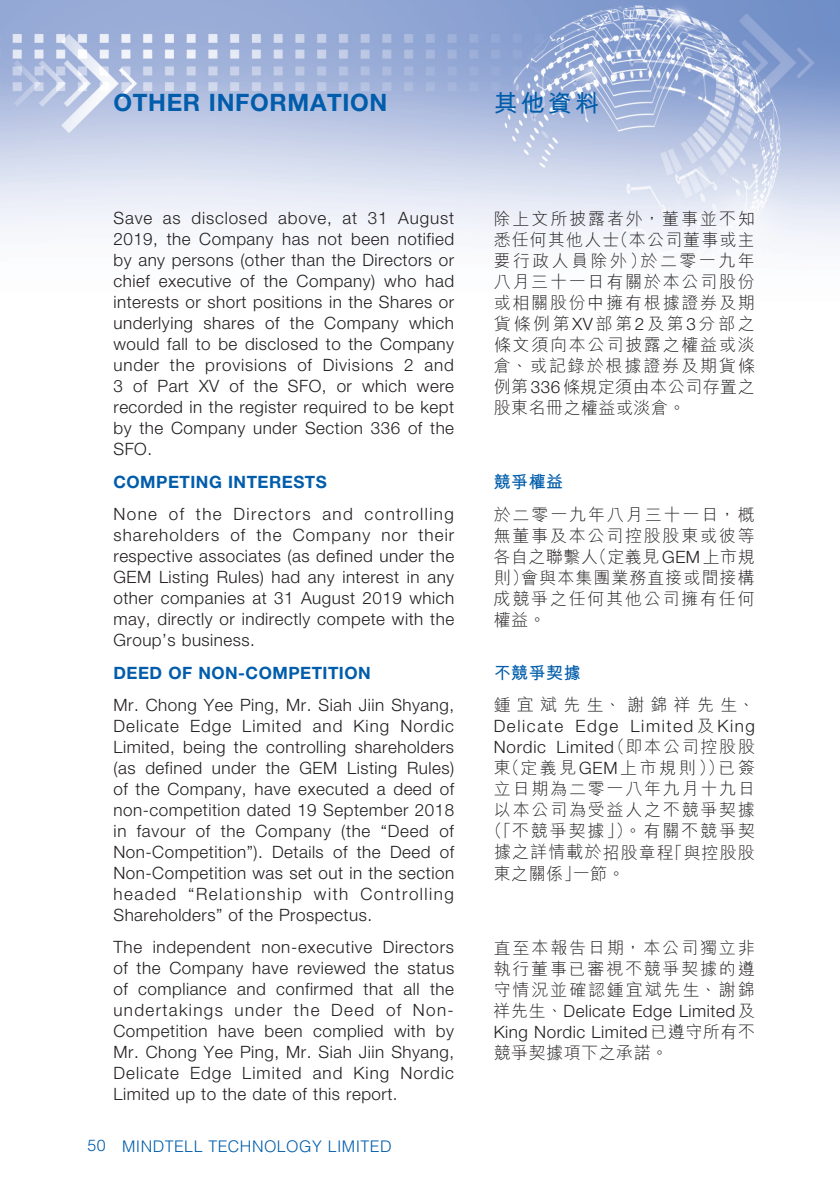
<style>
.page{position:relative;width:840px;height:1191px;background:#fff}
.page>*{position:absolute;margin:0;border:0;box-sizing:border-box;transform-origin:0 0}
.t1{font:700 24px "Helvetica Neue";color:#015dab}
.t2{font:700 24px "M Hei HK";color:#015dab}
.t3{font:300 17px/21px "Helvetica Neue";letter-spacing:.03em;color:#231f20;text-align:justify}
.t4{font:300 17px/21px "M Hei HK";letter-spacing:.105em;color:#231f20;text-align:justify}
.t5{font:300 17px/21px "Helvetica Neue";letter-spacing:.095em;color:#231f20}
.t6{font:700 17px "Helvetica Neue";letter-spacing:.03em;color:#015dab}
.t7{font:300 17px "M Hei HK";letter-spacing:.15em;color:#231f20}
.t8{font:300 17px "M Hei HK";letter-spacing:.065em;color:#231f20}
.t9{font:300 17px "M Hei HK";letter-spacing:.365em;color:#231f20}
.t10{font:300 17px "M Hei HK";letter-spacing:.03em;color:#231f20}
.t11{font:700 17px "M Hei HK";letter-spacing:.03em;color:#015dab}
.t12{font:300 16px "Helvetica";letter-spacing:.03em;color:#015dab}
.s1{font-family:"Helvetica Neue"}
.s2{font-family:"M Hei HK"}
</style>
<div class="page">
<img style="left:0;top:0;width:839px;height:251px">
<h1 class="t1" style="left:113px;top:88px;width:18px">OTHER</h1>
<h1 class="t1" style="left:209px;top:88px;width:17px">INFORMATION</h1>
<h1 class="t2" style="left:493px;top:86px;width:107px">其他資料</h1>
<p class="t3" style="left:113px;top:207px;width:342px">Save as disclosed above, at 31 August 2019, the Company has not been notified by any persons (other than the Directors or chief executive of the Company) who had interests or short positions in the Shares or underlying shares of the Company which would fall to be disclosed to the Company under the provisions of Divisions 2 and 3 of Part XV of the SFO, or which were recorded in the register required to be kept by the Company under Section 336 of the SFO.</p>
<p class="t6" style="left:113px;top:471px;width:215px">COMPETING INTERESTS</p>
<p class="t3" style="left:113px;top:503px;width:342px">None of the Directors and controlling shareholders of the Company nor their respective associates (as defined under the GEM Listing Rules) had any interest in any other companies at 31 August 2019 which may, directly or indirectly compete with the Group’s business.</p>
<p class="t6" style="left:113px;top:662px;width:258px">DEED OF NON-COMPETITION</p>
<p class="t3" style="left:113px;top:694px;width:342px">Mr. Chong Yee Ping, Mr. Siah Jiin Shyang, Delicate Edge Limited and King Nordic Limited, being the controlling shareholders (as defined under the GEM Listing Rules) of the Company, have executed a deed of non-competition dated 19 September 2018 in favour of the Company (the “Deed of Non-Competition”). Details of the Deed of Non-Competition was set out in the section headed “Relationship with Controlling Shareholders” of the Prospectus.</p>
<p class="t3" style="left:113px;top:936px;width:342px">The independent non-executive Directors of the Company have reviewed the status of compliance and confirmed that all the undertakings under the Deed of Non-Competition have been complied with by Mr. Chong Yee Ping, Mr. Siah Jiin Shyang, Delicate Edge Limited and King Nordic Limited up to the date of this report.</p>
<p class="t12" style="left:87px;top:1136px;width:97px">50 MINDTELL</p>
<p class="t12" style="left:208px;top:1136px;width:68px">TECHNOLO</p>
<p class="t12" style="left:299px;top:1136px;width:82px">GY LI MITED</p>
<p class="t4" style="left:493px;top:207px;width:262px">除上文所披露者外，董事並不知悉任何其他人士（本公司董事或主要行政人員除外）於二零一九年八月三十一日有關於本公司股份或相關股份中擁有根據證券及期貨條例第<span class="s1">XV</span>部第<span class="s1">2</span>及第<span class="s1">3</span>分部之條文須向本公司披露之權益或淡倉、或記錄於根據證券及期貨條例第<span class="s1">336</span>條規定須由本公司存置之股東名冊之權益或淡倉。</p>
<p class="t11" style="left:493px;top:469px;width:71px">競爭權益</p>
<p class="t4" style="left:493px;top:503px;width:262px">於二零一九年八月三十一日，概無董事及本公司控股股東或彼等各自之聯繫人（定義見<span class="s1">GEM</span>上市規則）會與本集團業務直接或間接構成競爭之任何其他公司擁有任何權益。</p>
<p class="t11" style="left:493px;top:660px;width:88px">不競爭契據</p>
<p class="t9" style="left:493px;top:693px;width:262px">鍾宜斌先生、謝錦祥先生、</p>
<p class="t5" style="left:493px;top:715px;width:263px">Delicate Edge Limited <span class="s2">及</span> King<br>Nordic Limited<span class="s2">（即本公司控股股</span></p>
<p class="t7" style="left:493px;top:756px;width:262px">東（定義見<span class="s1">GEM</span>上市規則））已簽</p>
<p class="t4" style="left:493px;top:778px;width:262px">立日期為二零一八年九月十九日</p>
<p class="t4" style="left:493px;top:799px;width:262px">以本公司為受益人之不競爭契據</p>
<p class="t4" style="left:485px;top:820px;width:271px">（「不競爭契據」）。有關不競爭契</p>
<p class="t8" style="left:493px;top:840px;width:262px">據之詳情載於招股章程「與控股股</p>
<p class="t4" style="left:493px;top:862px;width:132px">東之關係」一節。</p>
<p class="t4" style="left:493px;top:936px;width:262px">直至本報告日期，本公司獨立非執行董事已審視不競爭契據的遵守情況並確認鍾宜斌先生、謝錦</p>
<p class="t3" style="left:493px;top:1000px;width:262px"><span class="s2">祥先生、</span>Delicate Edge Limited<span class="s2">及<br></span>King Nordic Limited<span class="s2">已遵守所有不</span></p>
<p class="t10" style="left:493px;top:1040px;width:176px">競爭契據項下之承諾。</p>
</div>
